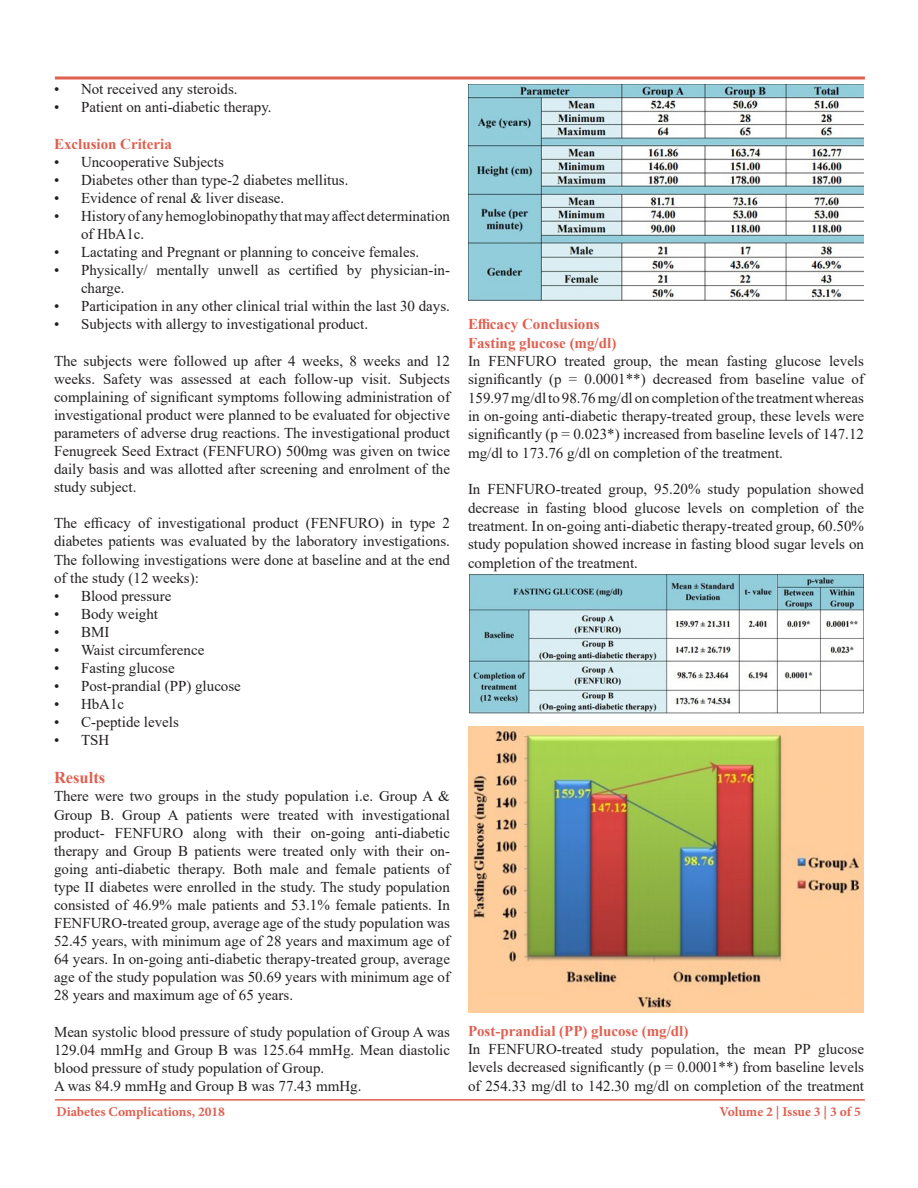
<style>
.page{position:relative;width:918px;height:1188px;background:#fff}
.page>*{position:absolute;margin:0;border:0;box-sizing:border-box;transform-origin:0 0}
.t1{font:700 16.5px "Times New Roman";color:#e05f4f}
.t2{font:15px/18.1px "Times New Roman";color:#231f20;text-align:justify}
.t3{font:700 15px "Times New Roman";color:#e05f4f}
.t4{font:700 13.5px "Minion Pro";color:#e05f4f}
</style>
<div class="page">
<hr style="left:55px;top:1099px;width:810px;height:2px;background:#e05f4f">
<svg style="left:54px;top:76px;width:811px;height:4px;background:#e7867a"></svg>
<img style="left:468px;top:85px;width:396px;height:216px">
<img style="left:470px;top:575px;width:394px;height:138px">
<img style="left:468px;top:726px;width:396px;height:286px">
<p class="t2" style="left:54px;top:80px;width:185px">• Not received any steroids.</p>
<p class="t2" style="left:54px;top:98px;width:219px">• Patient on anti-diabetic therapy.</p>
<p class="t3" style="left:54px;top:133px;width:119px">Exclusion Criteria</p>
<p class="t2" style="left:54px;top:152px;width:171px">• Uncooperative Subjects</p>
<p class="t2" style="left:54px;top:170px;width:296px">• Diabetes other than type-2 diabetes mellitus.</p>
<p class="t2" style="left:54px;top:188px;width:232px">• Evidence of renal &amp; liver disease.</p>
<p class="t2" style="left:81px;top:206px;width:371px;text-indent:-27px">• History of any hemoglobinopathy that may affect determination of HbA1c.</p>
<p class="t2" style="left:54px;top:243px;width:367px">• Lactating and Pregnant or planning to conceive females.</p>
<p class="t2" style="left:81px;top:261px;width:371px;text-indent:-27px">• Physically/ mentally unwell as certified by physician-in&shy;charge.</p>
<p class="t2" style="left:54px;top:297px;width:398px">• Participation in any other clinical trial within the last 30 days.</p>
<p class="t2" style="left:54px;top:315px;width:316px">• Subjects with allergy to investigational product.</p>
<p class="t2" style="left:54px;top:351px;width:398px">The subjects were followed up after 4 weeks, 8 weeks and 12 weeks. Safety was assessed at each follow-up visit. Subjects complaining of significant symptoms following administration of investigational product were planned to be evaluated for objective parameters of adverse drug reactions. The investigational product Fenugreek Seed Extract (FENFURO) 500mg was given on twice daily basis and was allotted after screening and enrolment of the study subject.</p>
<p class="t2" style="left:54px;top:514px;width:398px">The efficacy of investigational product (FENFURO) in type 2 diabetes patients was evaluated by the laboratory investigations.<br>The following investigations were done at baseline and at the end of the study (12 weeks):</p>
<p class="t2" style="left:54px;top:586px;width:119px">• Blood pressure</p>
<p class="t2" style="left:54px;top:604px;width:106px">• Body weight</p>
<p class="t2" style="left:54px;top:622px;width:57px">• BMI</p>
<p class="t2" style="left:54px;top:640px;width:152px">• Waist circumference</p>
<p class="t2" style="left:54px;top:659px;width:122px">• Fasting glucose</p>
<p class="t2" style="left:54px;top:677px;width:188px">• Post-prandial (PP) glucose</p>
<p class="t2" style="left:54px;top:695px;width:72px">• HbA1c</p>
<p class="t2" style="left:54px;top:713px;width:126px">• C-peptide levels</p>
<p class="t2" style="left:54px;top:731px;width:57px">• TSH</p>
<p class="t1" style="left:54px;top:766px;width:53px">Results</p>
<p class="t2" style="left:54px;top:787px;width:398px">There were two groups in the study population i.e. Group A &amp; Group B. Group A patients were treated with investigational product- FENFURO along with their on-going anti-diabetic therapy and Group B patients were treated only with their on&shy;going anti-diabetic therapy. Both male and female patients of type II diabetes were enrolled in the study. The study population consisted of 46.9% male patients and 53.1% female patients. In FENFURO-treated group, average age of the study population was 52.45 years, with minimum age of 28 years and maximum age of 64 years. In on-going anti-diabetic therapy-treated group, average age of the study population was 50.69 years with minimum age of 28 years and maximum age of 65 years.</p>
<p class="t2" style="left:54px;top:1022px;width:398px">Mean systolic blood pressure of study population of Group A was 129.04 mmHg and Group B was 125.64 mmHg. Mean diastolic blood pressure of study population of Group.</p>
<p class="t2" style="left:54px;top:1076px;width:309px">A was 84.9 mmHg and Group B was 77.43 mmHg.</p>
<p class="t3" style="left:468px;top:314px;width:133px">Efficacy Conclusions</p>
<p class="t3" style="left:468px;top:332px;width:150px">Fasting glucose (mg/dl)</p>
<p class="t2" style="left:468px;top:351px;width:398px">In FENFURO treated group, the mean fasting glucose levels significantly (p = 0.0001**) decreased from baseline value of 159.97 mg/dl to 98.76 mg/dl on completion of the treatment whereas in on-going anti-diabetic therapy-treated group, these levels were significantly (p = 0.023*) increased from baseline levels of 147.12 mg/dl to 173.76 g/dl on completion of the treatment.</p>
<p class="t2" style="left:468px;top:480px;width:398px">In FENFURO-treated group, 95.20% study population showed decrease in fasting blood glucose levels on completion of the treatment. In on-going anti-diabetic therapy-treated group, 60.50% study population showed increase in fasting blood sugar levels on completion of the treatment.</p>
<p class="t3" style="left:468px;top:1020px;width:222px">Post-prandial (PP) glucose (mg/dl)</p>
<p class="t2" style="left:468px;top:1040px;width:398px">In FENFURO-treated study population, the mean PP glucose levels decreased significantly (p = 0.0001**) from baseline levels of 254.33 mg/dl to 142.30 mg/dl on completion of the treatment</p>
<p class="t4" style="left:56px;top:1102px;width:170px">Diabetes Complications, 2018</p>
<p class="t4" style="left:719px;top:1102px;width:143px">Volume 2 | Issue 3 | 3 of 5</p>
</div>
